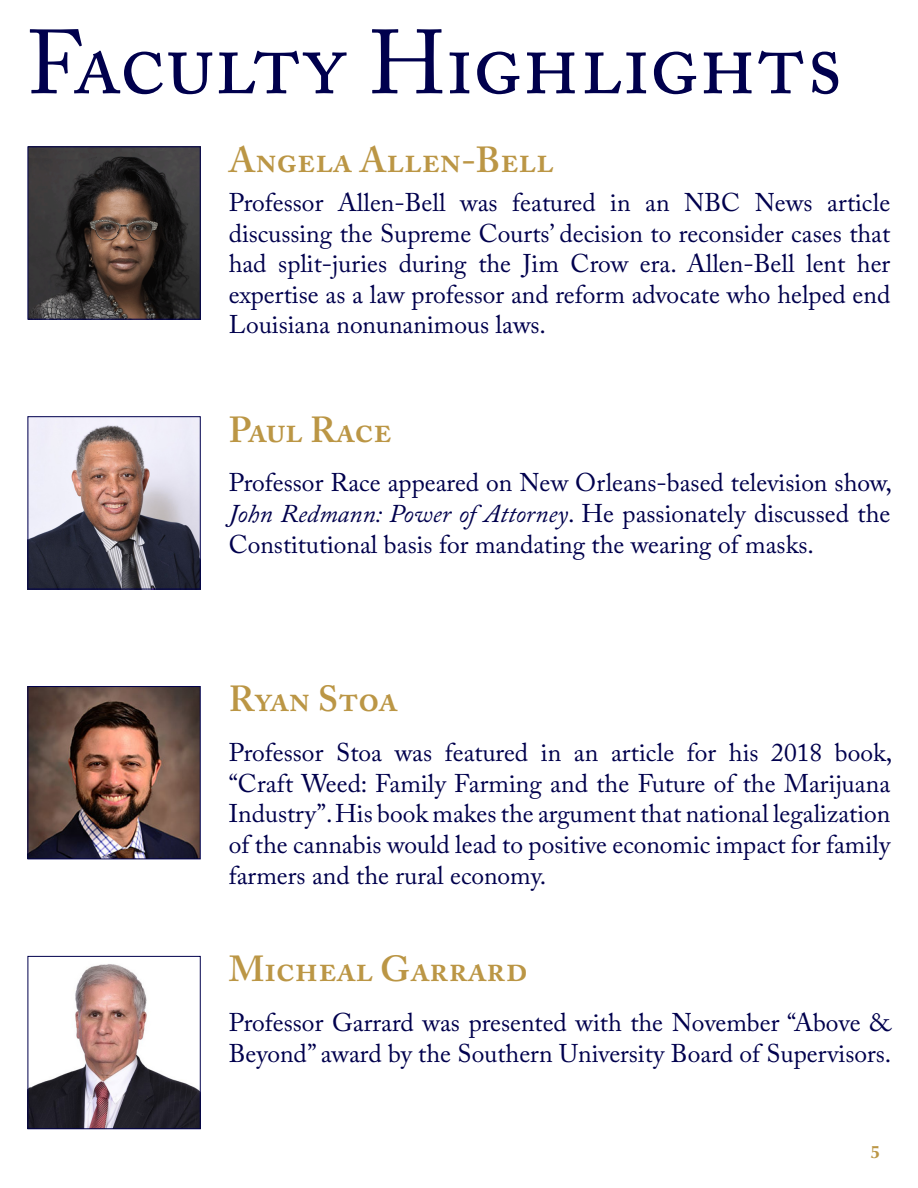
<style>
.page{position:relative;width:918px;height:1188px;background:#fff}
.page>*{position:absolute;margin:0;border:0;box-sizing:border-box;transform-origin:0 0}
.t1{font:90px "Adobe Caslon Pro";color:#00004d}
.t2{font:600 36px "Adobe Caslon Pro";color:#bb9645}
.t3{font:25.5px/30.6px "Adobe Caslon Pro";color:#00004d;text-align:justify}
.t4{font:700 18px "Optima";color:#bb9645}
.s1{font-style:italic}
</style>
<div class="page">
<img style="left:30px;top:149px;width:168px;height:168px">
<div style="left:28px;top:147px;width:172px;height:172px;border:1px solid #00004d"></div>
<img style="left:30px;top:418px;width:168px;height:169px">
<div style="left:28px;top:416px;width:172px;height:173px;border:1px solid #00004d"></div>
<img style="left:30px;top:688px;width:168px;height:169px">
<div style="left:28px;top:686px;width:172px;height:173px;border:1px solid #00004d"></div>
<img style="left:30px;top:964px;width:168px;height:163px">
<div style="left:28px;top:956px;width:172px;height:173px;border:1px solid #00004d"></div>
<p class="t1" style="left:27px;top:9px;width:818px">Faculty Highlights</p>
<p class="t2" style="left:229px;top:138px;width:326px">Angela Allen-Bell</p>
<p class="t3" style="left:229px;top:187px;width:663px">Professor Allen-Bell was featured in an NBC News article discussing the Supreme Courts’ decision to reconsider cases that had split-juries during the Jim Crow era. Allen-Bell lent her expertise as a law professor and reform advocate who helped end Louisiana nonunanimous laws.</p>
<p class="t2" style="left:229px;top:408px;width:164px">Paul Race</p>
<p class="t3" style="left:229px;top:467px;width:665px">Professor Race appeared on New Orleans-based television show, <span class="s1">John Redmann: Power of Attorney</span>. He passionately discussed the Constitutional basis for mandating the wearing of masks.</p>
<p class="t2" style="left:229px;top:678px;width:171px">Ryan Stoa</p>
<p class="t3" style="left:229px;top:737px;width:665px">Professor Stoa was featured in an article for his 2018 book, “Craft Weed: Family Farming and the Future of the Marijuana Industry”. His book makes the argument that national legalization of the cannabis would lead to positive economic impact for family farmers and the rural economy.</p>
<p class="t2" style="left:229px;top:948px;width:300px">Micheal Garrard</p>
<p class="t3" style="left:229px;top:1007px;width:664px">Professor Garrard was presented with the November “Above &amp;<br>Beyond” award by the Southern University Board of Supervisors.</p>
<p class="t4" style="left:871px;top:1141px;width:12px">5</p>
</div>
